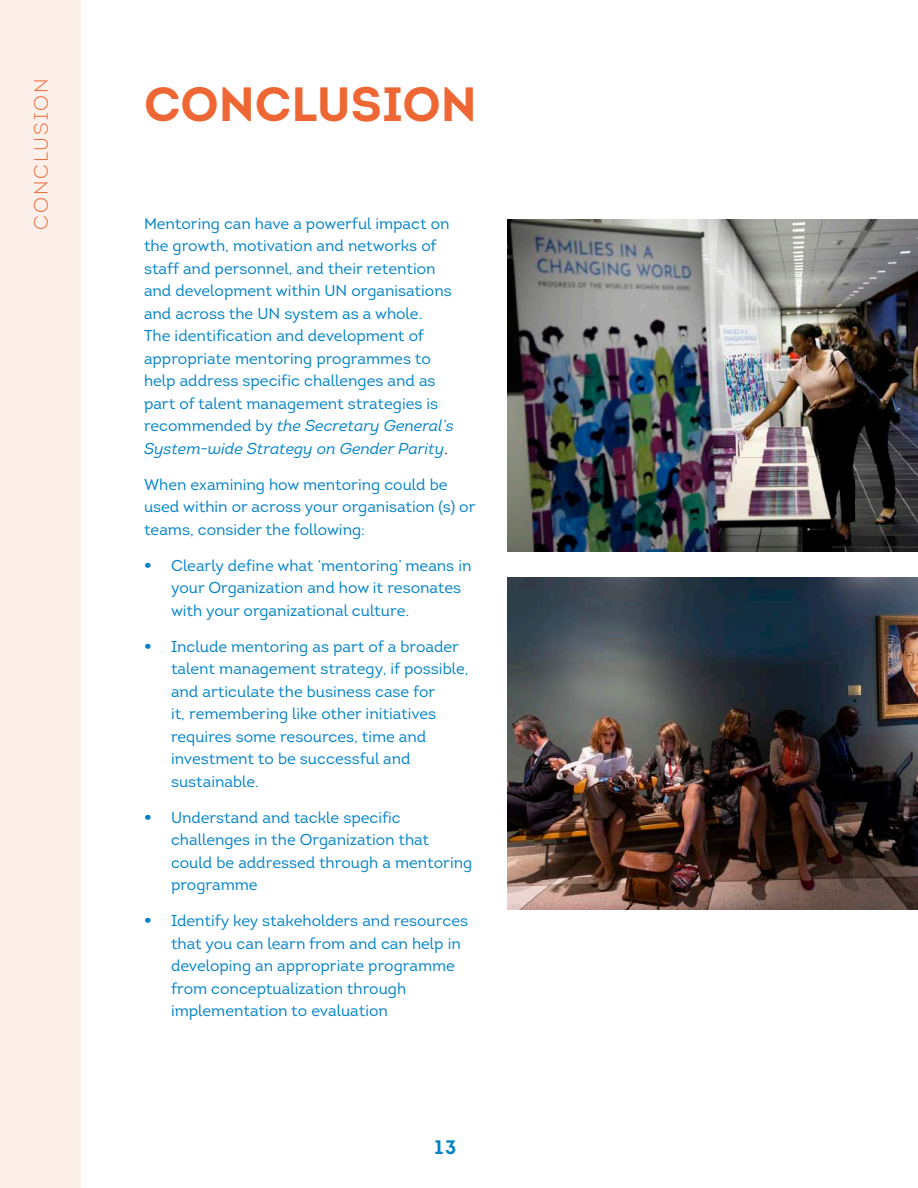
<style>
.page{position:relative;width:918px;height:1188px;background:#fff}
.page>*{position:absolute;margin:0;border:0;box-sizing:border-box;transform-origin:0 0}
.t1{font:48px "Intro Bold Caps";color:#e63}
.t2{font:300 19.5px "Intro";letter-spacing:.1em;color:#e63}
.t3{font:19.5px "Intro Bold Caps";color:#0082c8}
.t4{font:15.75px/22.5px "Intro";color:#0082c8}
.s1{font-style:italic}
.s2{color:#231f20}
.s3{font-weight:900}
</style>
<div class="page">
<div style="left:0;top:0;width:81px;height:1188px;background:#fdf0eb"></div>
<img style="left:508px;top:219px;width:410px;height:332px">
<img style="left:508px;top:578px;width:410px;height:332px">
<p class="t2" style="left:29px;top:230px;width:153px;rotate:-90deg">CONCLUSION</p>
<h1 class="t1" style="left:144px;top:74px;width:334px">CONCLUSION</h1>
<p class="t4" style="left:144px;top:212px;width:311px">Mentoring can have a powerful impact on the growth, motivation and networks of staff and personnel, and their retention and development within UN organisations and across the UN system as a whole.<br>The identification and development of appropriate mentoring programmes to help address specific challenges and as part of talent management strategies is recommended by <span class="s1">the Secretary General’s System-wide Strategy on Gender Parity</span><span class="s2">.</span></p>
<p class="t4" style="left:144px;top:473px;width:333px">When examining how mentoring could be used within or across your organisation (s) or teams, consider the following:</p>
<p class="t4" style="left:171px;top:554px;width:302px;text-indent:-27px"><span class="s3">•</span> Clearly define what ‘mentoring’ means in your Organization and how it resonates with your organizational culture.</p>
<p class="t4" style="left:171px;top:635px;width:299px;text-indent:-27px"><span class="s3">•</span> Include mentoring as part of a broader talent management strategy, if possible, and articulate the business case for<br>it, remembering like other initiatives requires some resources, time and investment to be successful and sustainable.</p>
<p class="t4" style="left:171px;top:806px;width:303px;text-indent:-27px"><span class="s3">•</span> Understand and tackle specific challenges in the Organization that could be addressed through a mentoring programme</p>
<p class="t4" style="left:171px;top:910px;width:299px;text-indent:-27px"><span class="s3">•</span> Identify key stakeholders and resources that you can learn from and can help in developing an appropriate programme from conceptualization through implementation to evaluation</p>
<p class="t3" style="left:434px;top:1135px;width:24px">13</p>
</div>
